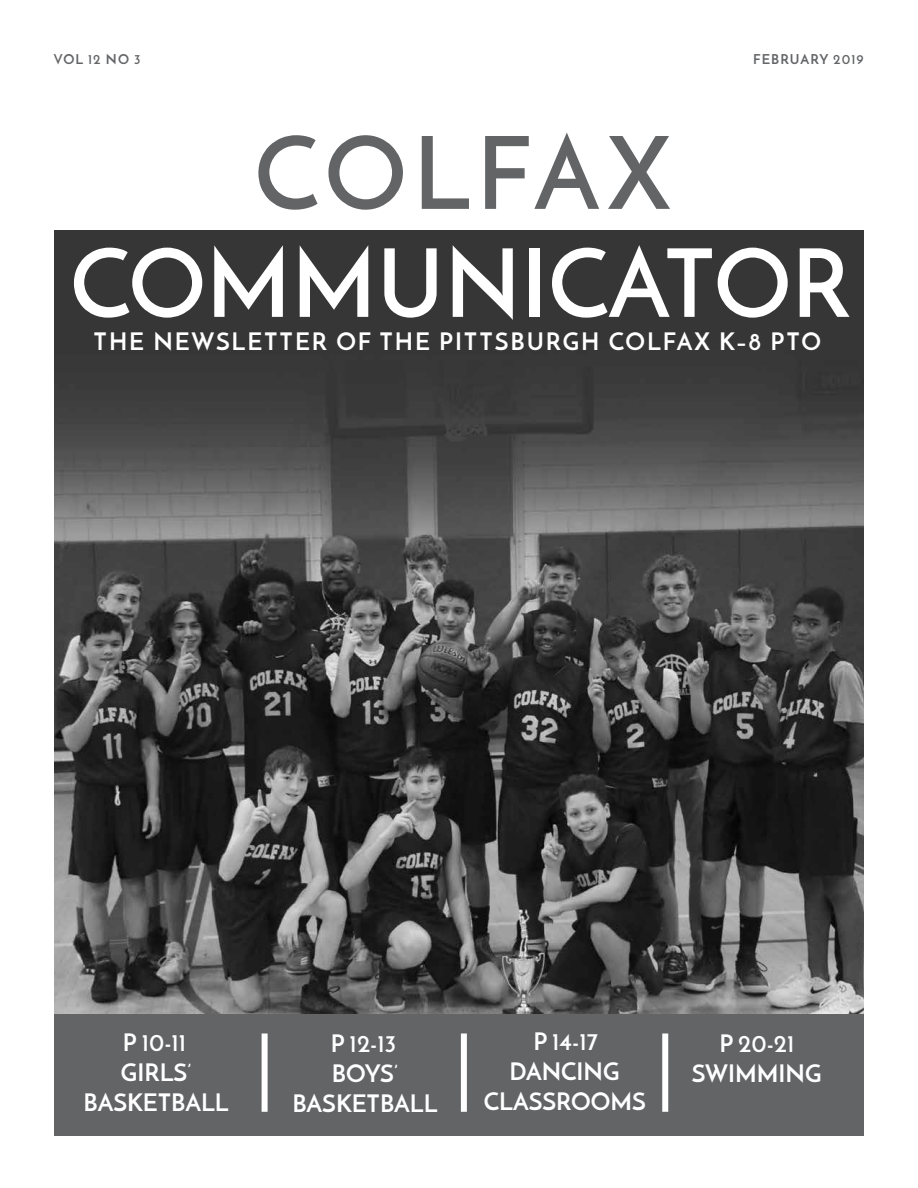
<style>
.page{position:relative;width:918px;height:1188px;background:#fff}
.page>*{position:absolute;margin:0;border:0;box-sizing:border-box;transform-origin:0 0}
.t1{font:600 100.5px "Josefin Sans";letter-spacing:.06em;color:#636466}
.t2{font:600 94.5px "Josefin Sans";color:#fff}
.t3{font:700 24px/30px "Josefin Sans";color:#fff;text-align:center}
.t4{font:700 24px "Josefin Sans";letter-spacing:.08em;color:#fff}
.t5{font:700 13.5px "Josefin Sans";letter-spacing:.08em;color:#636466}
</style>
<div class="page">
<div style="left:54px;top:870px;width:810px;height:266px;background:#636466"></div>
<img style="left:54px;top:230px;width:810px;height:783px">
<div style="left:262px;top:1034px;width:6px;height:78px;background:#fff"></div>
<div style="left:461px;top:1034px;width:6px;height:78px;background:#fff"></div>
<div style="left:662px;top:1034px;width:6px;height:78px;background:#fff"></div>
<p class="t5" style="left:54px;top:51px;width:88px">VOL 12 NO 3</p>
<p class="t5" style="left:753px;top:51px;width:112px">FEBRUARY 2019</p>
<h1 class="t1" style="left:255px;top:111px;width:418px">COLFAX</h1>
<h2 class="t2" style="left:70px;top:225px;width:782px">COMMUNICATOR</h2>
<p class="t4" style="left:94px;top:326px;width:729px">THE NEWSLETTER OF THE PITTSBURGH COLFAX K–8 PTO</p>
<p class="t3" style="left:84px;top:1027px;width:147px">P 10-11<br>GIRLS’<br>BASKETBALL</p>
<p class="t3" style="left:293px;top:1028px;width:147px">P 12-13<br>BOYS’<br>BASKETBALL</p>
<p class="t3" style="left:484px;top:1026px;width:163px">P 14-17<br>DANCING<br>CLASSROOMS</p>
<p class="t3" style="left:692px;top:1028px;width:131px">P 20-21<br>SWIMMING</p>
</div>
